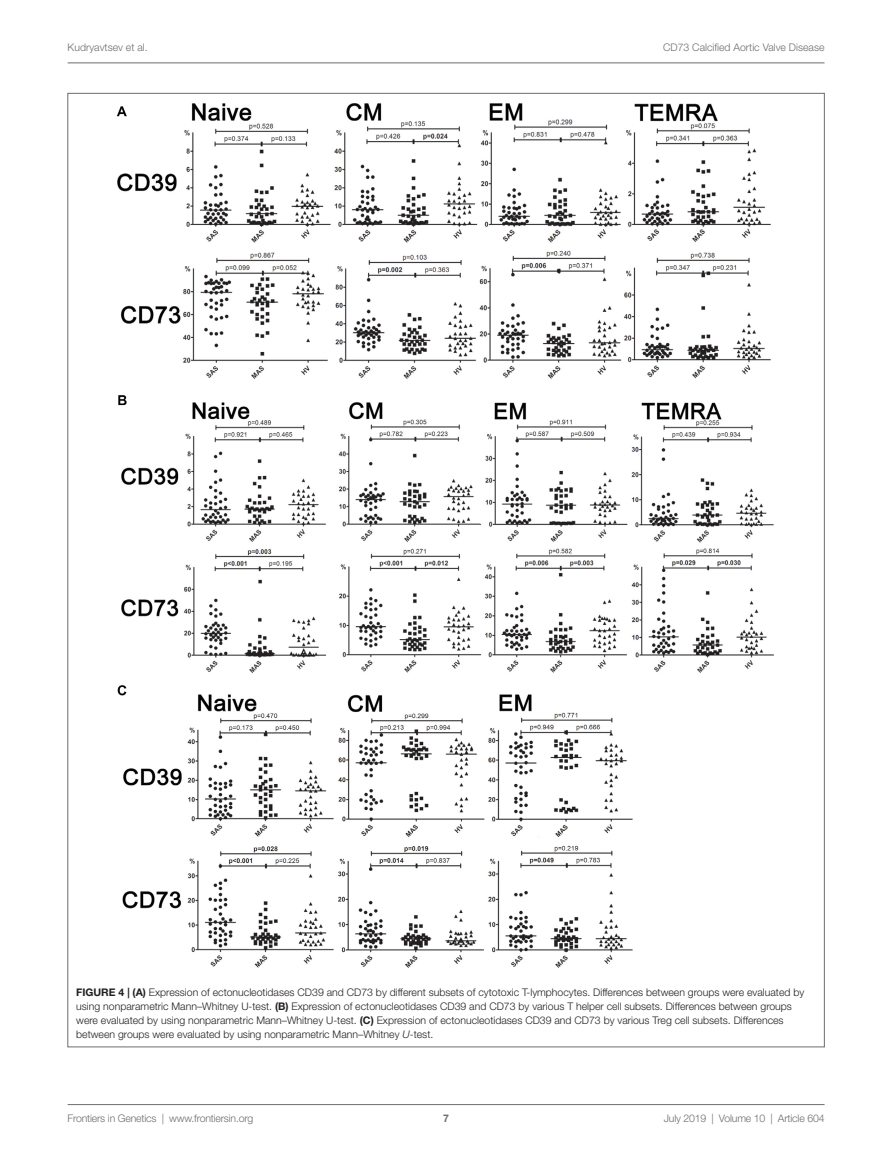
<style>
.page{position:relative;width:893px;height:1170px;background:#fff}
.page>*{position:absolute;margin:0;border:0;box-sizing:border-box;transform-origin:0 0}
.FC{font:300 10.5px/14.2px "Helvetica Neue LT Std";color:#231f20}
.t1{font:300 10.5px "Helvetica Neue LT Std";letter-spacing:-.015em;color:#6c6d70}
.t2{font:700 10.5px "Helvetica Neue LT Std";color:#6c6d70}
.s1{font-weight:700}
.s2{font-style:italic}
</style>
<div class="page">
<hr style="left:68px;top:63px;width:756px;height:1px;background:#6c6d70">
<hr style="left:68px;top:1104px;width:756px;height:1px;background:#6c6d70">
<img style="left:117px;top:103px;width:657px;height:865px">
<p class="t1" style="left:68px;top:41px;width:82px">Kudryavtsev et al.</p>
<p class="t1" style="left:663px;top:41px;width:163px">CD73 Calcified Aortic Valve Disease</p>
<p class="FC" style="left:76px;top:984px;width:729px"><span class="s1">FIGURE 4 | (A)</span> Expression of ectonucleotidases CD39 and CD73 by different subsets of cytotoxic T-lymphocytes. Differences between groups were evaluated by using nonparametric Mann–Whitney U-test. <span class="s1">(B)</span> Expression of ectonucleotidases CD39 and CD73 by various T helper cell subsets. Differences between groups were evaluated by using nonparametric Mann–Whitney U-test. <span class="s1">(C)</span> Expression of ectonucleotidases CD39 and CD73 by various Treg cell subsets. Differences between groups were evaluated by using nonparametric Mann–Whitney <span class="s2">U</span>-test.</p>
<p class="t1" style="left:68px;top:1111px;width:187px">Frontiers in Genetics | www.frontiersin.org</p>
<p class="t2" style="left:443px;top:1111px;width:7px">7</p>
<p class="t1" style="left:664px;top:1111px;width:162px">July 2019 | Volume 10 | Article 604</p>
</div>
